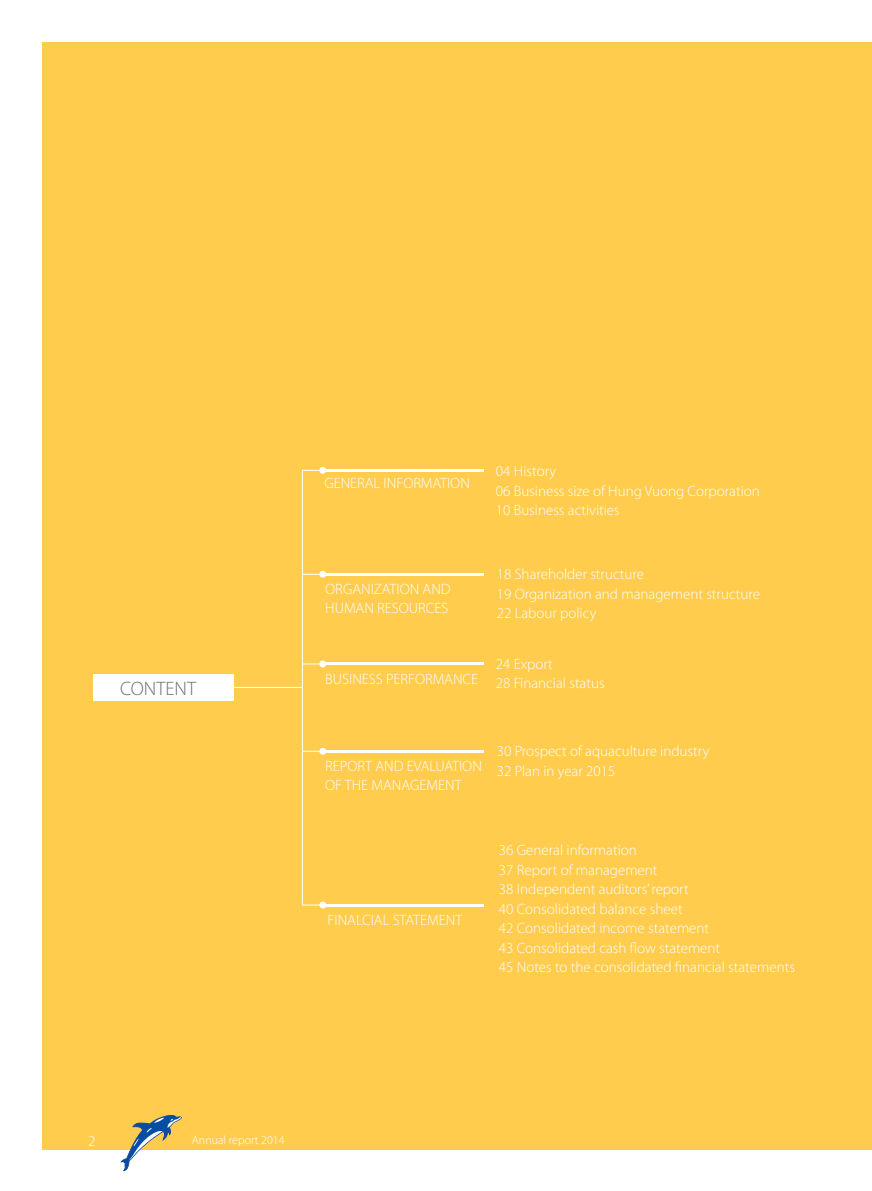
<style>
.page{position:relative;width:872px;height:1191px;background:#fff}
.page>*{position:absolute;margin:0;border:0;box-sizing:border-box;transform-origin:0 0}
.t1{font:300 19.5px "Myriad Pro";color:#6d6e71}
.t2{font:300 15px/19.5px "Myriad Pro";color:#fff}
.t3{font:300 12px "Myriad Pro";color:#fff}
</style>
<div class="page">
<div style="left:43px;top:42px;width:829px;height:1108px;background:#ffcc4e"></div>
<div style="left:319px;top:901px;width:7px;height:7px;background:#fff;border-radius:50%"></div>
<hr style="left:324px;top:903px;width:160px;height:3px;background:#fff">
<svg style="left:303px;top:904px;width:17px;height:1px"></svg>
<hr style="left:302px;top:470px;width:1px;height:435px;background:#fff">
<div style="left:319px;top:748px;width:7px;height:6px;background:#fff;border-radius:50%"></div>
<hr style="left:324px;top:750px;width:160px;height:2px;background:#fff">
<svg style="left:303px;top:751px;width:17px;height:1px"></svg>
<div style="left:319px;top:660px;width:7px;height:7px;background:#fff;border-radius:50%"></div>
<hr style="left:324px;top:662px;width:160px;height:3px;background:#fff">
<svg style="left:303px;top:663px;width:17px;height:1px"></svg>
<div style="left:319px;top:571px;width:7px;height:7px;background:#fff;border-radius:50%"></div>
<hr style="left:324px;top:573px;width:160px;height:2px;background:#fff">
<svg style="left:303px;top:574px;width:17px;height:1px"></svg>
<div style="left:319px;top:467px;width:7px;height:7px;background:#fff;border-radius:50%"></div>
<hr style="left:324px;top:469px;width:160px;height:2px;background:#fff">
<svg style="left:302px;top:470px;width:17px;height:1px"></svg>
<hr style="left:234px;top:687px;width:69px;height:1px;background:#fff">
<div style="left:93px;top:674px;width:140px;height:27px;background:#fff"></div>
<svg style="left:121px;top:1115px;width:60px;height:55px"></svg>
<h1 class="t1" style="left:120px;top:677px;width:77px">CONTENT</h1>
<p class="t2" style="left:324px;top:473px;width:147px">GENERAL INFORMATION</p>
<p class="t2" style="left:496px;top:461px;width:265px">04 History<br>06 Business size of Hung Vuong Corporation<br>10 Business activities</p>
<p class="t2" style="left:325px;top:579px;width:127px">ORGANIZATION AND<br>HUMAN RESOURCES</p>
<p class="t2" style="left:325px;top:668px;width:154px">BUSINESS PERFORMANCE</p>
<p class="t2" style="left:497px;top:564px;width:265px">18 Shareholder structure<br>19 Organization and management structure<br>22 Labour policy</p>
<p class="t2" style="left:496px;top:653px;width:110px">24 Export<br>28 Financial status</p>
<p class="t2" style="left:325px;top:756px;width:158px">REPORT AND EVALUATION<br>OF THE MANAGEMENT</p>
<p class="t2" style="left:497px;top:741px;width:214px">30 Prospect of aquaculture industry<br>32 Plan in year 2015</p>
<p class="t2" style="left:327px;top:910px;width:136px">FINALCIAL STATEMENT</p>
<p class="t2" style="left:499px;top:840px;width:297px">36 General information<br>37 Report of management<br>38 Independent auditors’ report<br>40 Consolidated balance sheet<br>42 Consolidated income statement<br>43 Consolidated cash flow statement<br>45 Notes to the consolidated financial statements</p>
<p class="t2" style="left:88px;top:1131px;width:9px">2</p>
<p class="t3" style="left:192px;top:1132px;width:94px">Annual report 2014</p>
</div>
